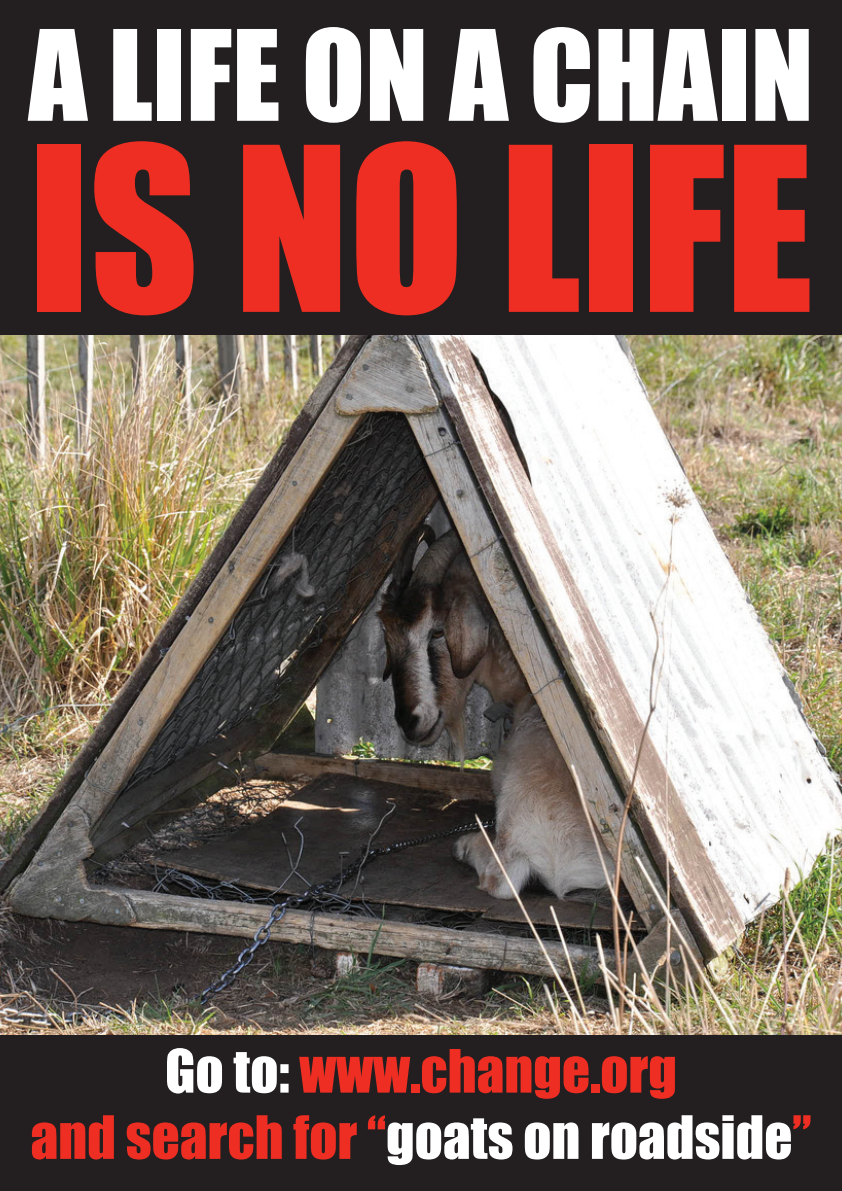
<style>
.page{position:relative;width:842px;height:1191px;background:#231f20}
.page>*{position:absolute;margin:0;border:0;box-sizing:border-box;transform-origin:0 0}
.t1{font:211.3px "Impact";color:#ee2e22}
.t2{font:116.1px "Impact";color:#fff}
.t3{font:55.2px/66.2px "Impact";color:#ee2e22;text-align:center}
.s1{color:#fff}
</style>
<div class="page">
<img style="left:0;top:336px;width:842px;height:698px">
<h2 class="t2" style="left:28px;top:-15px;width:787px">A LIFE ON A CHAIN</h2>
<h1 class="t1" style="left:28px;top:65px;width:786px">IS NO LIFE</h1>
<p class="t3" style="left:30px;top:1036px;width:782px"><span class="s1">Go to:</span> www.change.org<br>and search for “<span class="s1">goats on roadside</span>”</p>
</div>
